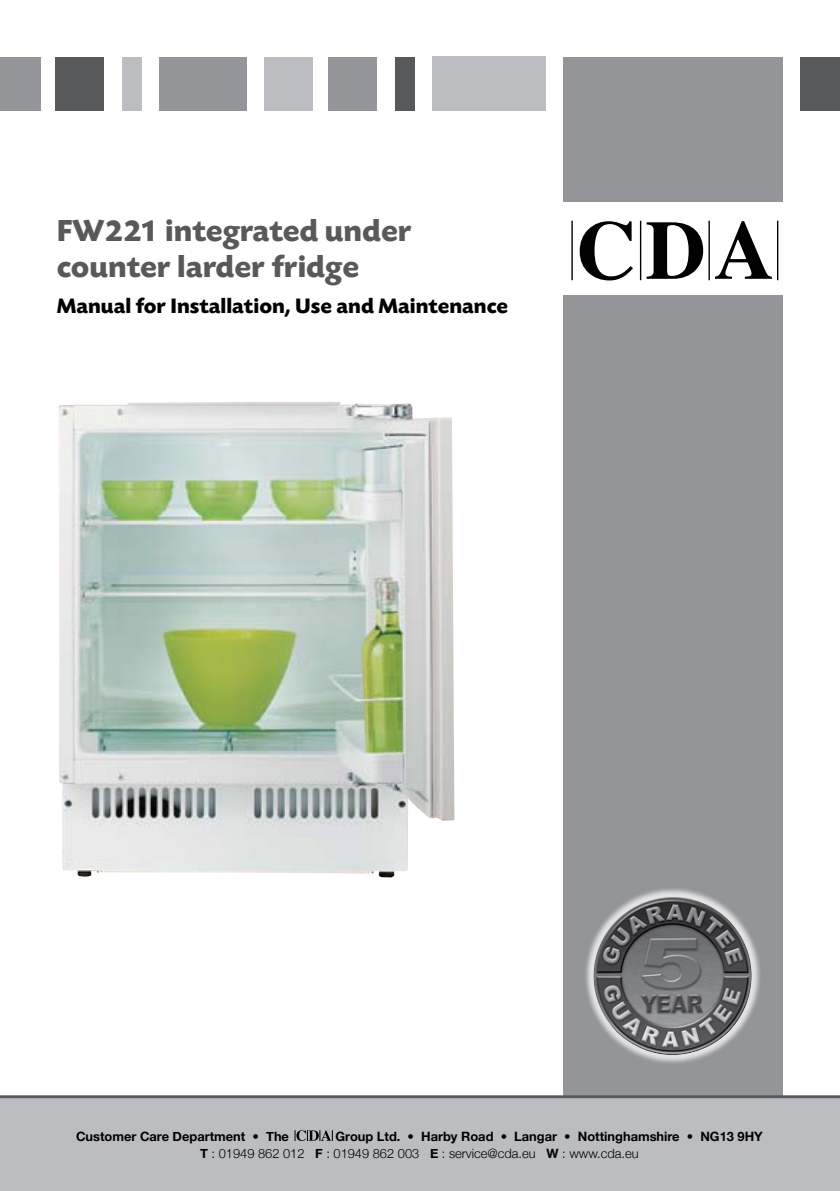
<style>
.page{position:relative;width:840px;height:1191px;background:#fff}
.page>*{position:absolute;margin:0;border:0;box-sizing:border-box;transform-origin:0 0}
.t1{font:700 32px/36px "Today SB";color:#58595b}
.t2{font:700 22px "Today SB";color:#000}
.t3{font:700 12.8px/17.2px "Helvetica Neue";color:#000}
.s1{font-weight:300}
</style>
<div class="page">
<div style="left:800px;top:57px;width:39px;height:53px;background:#58595b"></div>
<div style="left:563px;top:295px;width:219px;height:805px;background:#939598"></div>
<div style="left:563px;top:57px;width:219px;height:144px;background:#939598"></div>
<div style="left:394px;top:57px;width:20px;height:53px;background:#58595b"></div>
<div style="left:328px;top:57px;width:48px;height:53px;background:#939598"></div>
<div style="left:264px;top:57px;width:48px;height:53px;background:#bcbdc0"></div>
<div style="left:159px;top:57px;width:88px;height:53px;background:#939598"></div>
<div style="left:122px;top:57px;width:19px;height:53px;background:#bcbdc0"></div>
<div style="left:56px;top:57px;width:48px;height:53px;background:#58595b"></div>
<div style="left:0;top:57px;width:40px;height:53px;background:#939598"></div>
<div style="left:432px;top:57px;width:113px;height:54px;background:#bcbdc0"></div>
<div style="left:0;top:1096px;width:839px;height:95px;background:#bcbdc0"></div>
<hr style="left:0;top:1095px;width:839px;height:3px;background:#58595b">
<div style="left:581px;top:885px;width:179px;height:178px;background:#fff;opacity:.75"></div>
<img style="left:593px;top:896px;width:158px;height:158px">
<svg style="left:294px;top:1130px;width:39px;height:11px"></svg>
<svg style="left:579px;top:221px;width:53px;height:59px"></svg>
<svg style="left:646px;top:222px;width:56px;height:57px"></svg>
<svg style="left:715px;top:221px;width:56px;height:58px"></svg>
<hr style="left:571px;top:221px;width:1px;height:59px;background:#000">
<hr style="left:639px;top:221px;width:2px;height:59px;background:#000">
<hr style="left:708px;top:221px;width:1px;height:59px;background:#000">
<hr style="left:776px;top:221px;width:2px;height:59px;background:#000">
<img style="left:59px;top:402px;width:395px;height:475px">
<h1 class="t1" style="left:57px;top:213px;width:356px">FW221 integrated under counter larder fridge</h1>
<h2 class="t2" style="left:57px;top:294px;width:452px">Manual for Installation, Use and Maintenance</h2>
<p class="t3" style="left:76px;top:1127px;width:214px">Customer Care Department • The</p>
<p class="t3" style="left:200px;top:1127px;width:563px;text-indent:135px">Group Ltd. • Harby Road • Langar • Nottinghamshire • NG13 9HY<br>T <span class="s1">: 01949 862 012</span> F <span class="s1">: 01949 862 003</span> E <span class="s1">: service@cda.eu</span> W <span class="s1">: www.cda.eu</span></p>
</div>
